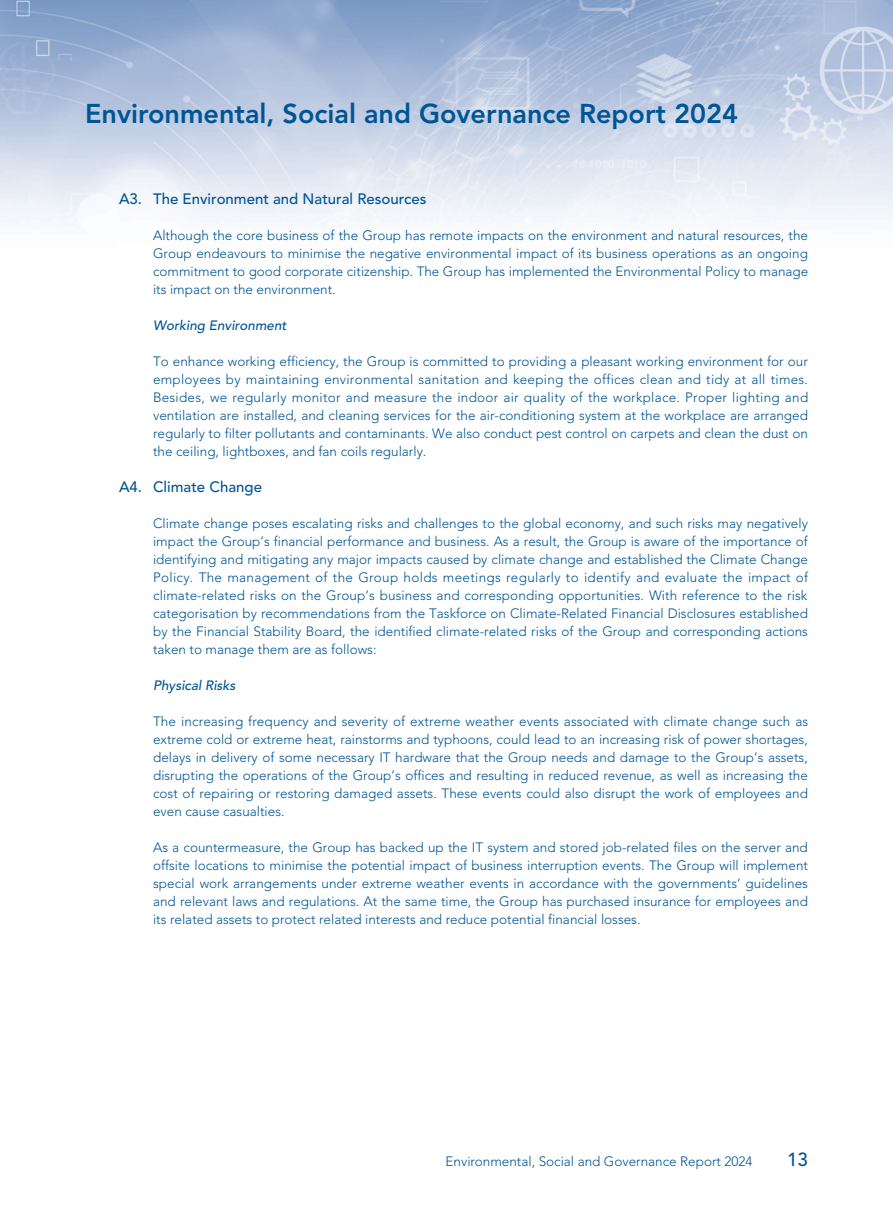
<style>
.page{position:relative;width:893px;height:1212px;background:#fff}
.page>*{position:absolute;margin:0;border:0;box-sizing:border-box;transform-origin:0 0}
.t1{font:800 27px "Avenir LT Std";color:#005594}
.t2{font:500 18.75px "Avenir LT Std";color:#005594}
._02_H2{font:500 15px "Avenir LT Std";color:#005594}
._00_txt{font:300 13.5px/18px "Avenir LT Std";color:#005594;text-align:justify}
._03_H3{font:italic 500 13.5px "Avenir LT Std";color:#005594}
</style>
<div class="page">
<img style="left:0;top:0;width:893px;height:228px">
<h1 class="t1" style="left:85px;top:98px;width:654px">Environmental, Social and Governance Report 2024</h1>
<p class="_02_H2" style="left:119px;top:190px;width:309px">A3. The Environment and Natural Resources</p>
<p class="_00_txt" style="left:153px;top:226px;width:657px">Although the core business of the Group has remote impacts on the environment and natural resources, the Group endeavours to minimise the negative environmental impact of its business operations as an ongoing commitment to good corporate citizenship. The Group has implemented the Environmental Policy to manage its impact on the environment.</p>
<p class="_03_H3" style="left:153px;top:317px;width:135px">Working Environment</p>
<p class="_00_txt" style="left:153px;top:352px;width:657px">To enhance working efficiency, the Group is committed to providing a pleasant working environment for our employees by maintaining environmental sanitation and keeping the offices clean and tidy at all times.<br>Besides, we regularly monitor and measure the indoor air quality of the workplace. Proper lighting and ventilation are installed, and cleaning services for the air-conditioning system at the workplace are arranged regularly to filter pollutants and contaminants. We also conduct pest control on carpets and clean the dust on the ceiling, lightboxes, and fan coils regularly.</p>
<p class="_02_H2" style="left:119px;top:478px;width:144px">A4. Climate Change</p>
<p class="_00_txt" style="left:153px;top:514px;width:657px">Climate change poses escalating risks and challenges to the global economy, and such risks may negatively impact the Group’s financial performance and business. As a result, the Group is aware of the importance of identifying and mitigating any major impacts caused by climate change and established the Climate Change Policy. The management of the Group holds meetings regularly to identify and evaluate the impact of climate-related risks on the Group’s business and corresponding opportunities. With reference to the risk categorisation by recommendations from the Taskforce on Climate-Related Financial Disclosures established by the Financial Stability Board, the identified climate-related risks of the Group and corresponding actions taken to manage them are as follows:</p>
<p class="_03_H3" style="left:153px;top:677px;width:84px">Physical Risks</p>
<p class="_00_txt" style="left:153px;top:712px;width:657px">The increasing frequency and severity of extreme weather events associated with climate change such as extreme cold or extreme heat, rainstorms and typhoons, could lead to an increasing risk of power shortages, delays in delivery of some necessary IT hardware that the Group needs and damage to the Group’s assets, disrupting the operations of the Group’s offices and resulting in reduced revenue, as well as increasing the cost of repairing or restoring damaged assets. These events could also disrupt the work of employees and even cause casualties.</p>
<p class="_00_txt" style="left:153px;top:838px;width:656px">As a countermeasure, the Group has backed up the IT system and stored job-related files on the server and offsite locations to minimise the potential impact of business interruption events. The Group will implement special work arrangements under extreme weather events in accordance with the governments’ guidelines and relevant laws and regulations. At the same time, the Group has purchased insurance for employees and its related assets to protect related interests and reduce potential financial losses.</p>
<p class="_00_txt" style="left:446px;top:1153px;width:309px">Environmental, Social and Governance Report 2024</p>
<h2 class="t2" style="left:787px;top:1149px;width:22px">13</h2>
</div>
